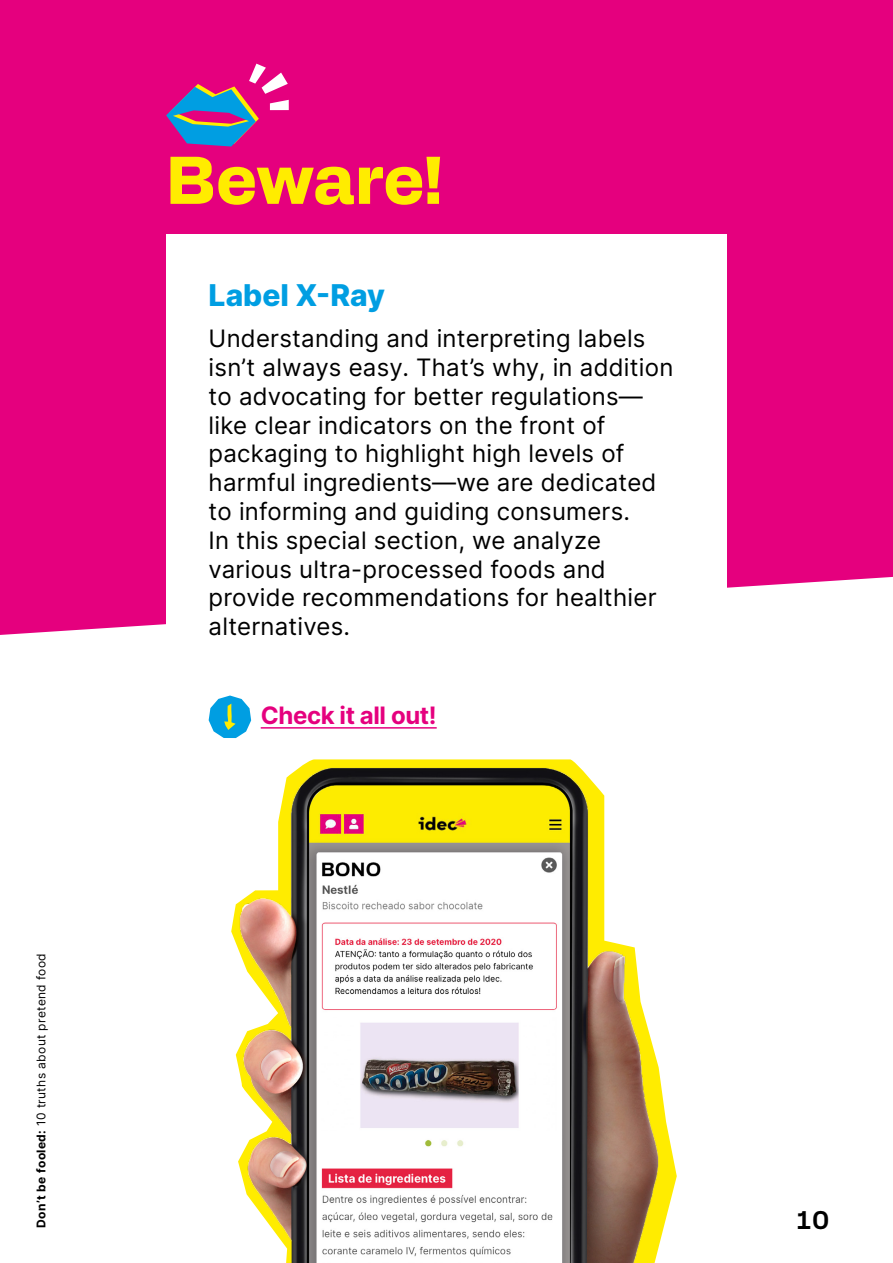
<style>
.page{position:relative;width:893px;height:1263px;background:#fff}
.page>*{position:absolute;margin:0;border:0;box-sizing:border-box;transform-origin:0 0}
.t1{font:800 67.2px "Alfabet";letter-spacing:-.005em;color:#ffec00}
.t2{font:800 30px "Inter";color:#009ee2}
.t3{font:600 25.5px "Alfabet";color:#000}
.t4{font:24px/28.8px "Inter";letter-spacing:.01em;color:#000}
.t5{font:700 24px "Inter";letter-spacing:-.015em;color:#e5007e}
.t6{font:12px "Inter";letter-spacing:.03em;color:#000}
.s1{font-weight:700}
</style>
<div class="page">
<img style="left:208px;top:718px;width:469px;height:545px">
<div style="left:0;top:0;width:893px;height:635px;background:#e5007e"></div>
<div style="left:166px;top:234px;width:561px;height:472px;background:#fff"></div>
<svg style="left:209px;top:695px;width:42px;height:43px"></svg>
<hr style="left:261px;top:727px;width:176px;height:2px;background:#e5007e">
<svg style="left:166px;top:64px;width:123px;height:83px;background:#a9449a"></svg>
<p class="t6" style="left:32px;top:1228px;width:276px;rotate:-90deg"><span class="s1">Don’t be fooled:</span> 10 truths about pretend food</p>
<h1 class="t1" style="left:166px;top:131px;width:278px">Beware!</h1>
<p class="t2" style="left:209px;top:273px;width:178px">Label X-Ray</p>
<p class="t4" style="left:209px;top:323px;width:466px">Understanding and interpreting labels isn’t always easy. That’s why, in addition to advocating for better regulations— like clear indicators on the front of packaging to highlight high levels of harmful ingredients—we are dedicated to informing and guiding consumers.<br>In this special section, we analyze various ultra-processed foods and provide recommendations for healthier alternatives.</p>
<p class="t5" style="left:261px;top:698px;width:177px">Check it all out!</p>
<p class="t3" style="left:795px;top:1201px;width:36px">10</p>
</div>
